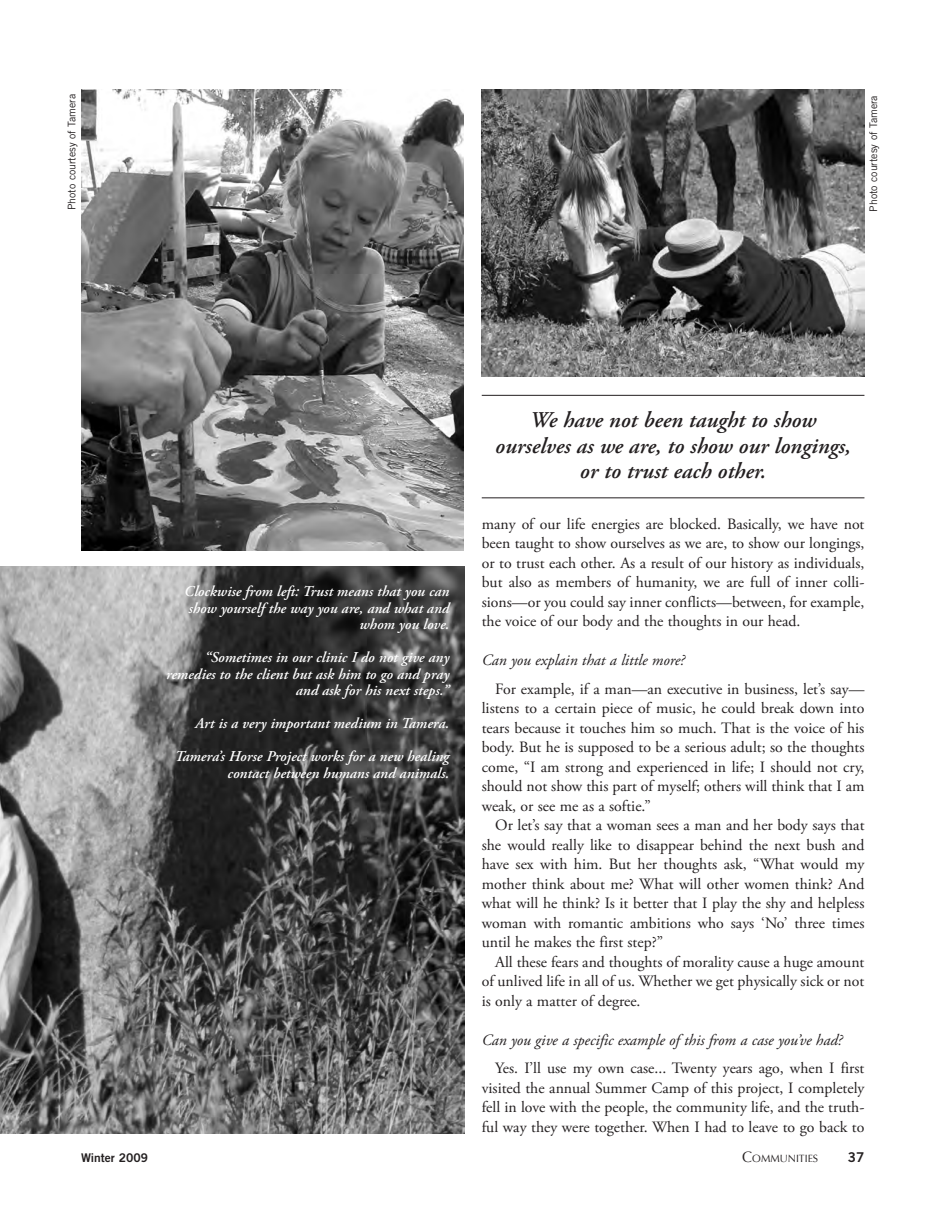
<style>
.page{position:relative;width:932px;height:1215px;background:#fff}
.page>*{position:absolute;margin:0;border:0;box-sizing:border-box;transform-origin:0 0}
.t1{font:italic 600 22.5px/25.5px "Adobe Garamond Pro";color:#231f20;text-align:center}
.t2{font:15.75px/19.5px "Adobe Garamond Pro";color:#231f20;text-align:justify}
.t3{font:italic 15.75px/28.5px "Adobe Garamond Pro";color:#231f20}
.t4{font:italic 600 15px/16.5px "Adobe Garamond Pro";color:#fff;text-align:right}
.t5{font:13.5px "Trade Gothic Bold Two";color:#231f20}
.t6{font:12px "Trade Gothic Bold Two";color:#231f20}
.t7{font:10.5px "Trade Gothic";color:#231f20}
.t8{font:10.5px "Optima";color:#231f20}
.s1{font-style:italic}
.s2{font-style:normal}
.s3{font-size:15px}
</style>
<div class="page">
<img style="left:0;top:567px;width:464px;height:567px">
<img style="left:81px;top:90px;width:383px;height:460px">
<img style="left:482px;top:90px;width:382px;height:287px">
<hr style="left:482px;top:395px;width:382px;height:1px;background:#231f20">
<hr style="left:482px;top:497px;width:382px;height:1px;background:#231f20">
<p class="t7" style="left:65px;top:210px;width:118px;rotate:-90deg">Photo courtesy of Tamera</p>
<p class="t7" style="left:867px;top:212px;width:118px;rotate:-90deg">Photo courtesy of Tamera</p>
<p class="t4" style="left:184px;top:584px;width:267px">Clockwise from left: Trust means that you can show yourself the way you are, and what and whom you love.</p>
<p class="t4" style="left:166px;top:650px;width:285px">“Sometimes in our clinic I do not give any remedies to the client but ask him to go and pray and ask for his next steps.”</p>
<p class="t4" style="left:195px;top:716px;width:255px">Art is a very important medium in Tamera.</p>
<p class="t4" style="left:175px;top:749px;width:276px">Tamera’s Horse Project works for a new healing contact between humans and animals.</p>
<p class="t1" style="left:495px;top:408px;width:357px">We have not been taught to show ourselves as we are, to show our longings, or to trust each other.</p>
<p class="t2" style="left:482px;top:515px;width:384px">many of our life energies are blocked. Basically, we have not been taught to show ourselves as we are, to show our longings, or to trust each other. As a result of our history as individuals, but also as members of humanity, we are full of inner colli&shy;sions—or you could say inner conflicts—between, for example, the voice of our body and the thoughts in our head.</p>
<p class="t2" style="left:495px;top:647px;width:370px;line-height:28.5px;text-indent:-13px"><span class="s1">Can you explain that a little more?<br></span>For example, if a man—an executive in business, let’s say—</p>
<p class="t2" style="left:482px;top:699px;width:384px">listens to a certain piece of music, he could break down into</p>
<p class="t2" style="left:482px;top:719px;width:384px">tears because it touches him so much. That is the voice of his</p>
<p class="t2" style="left:482px;top:738px;width:384px">body. But he is supposed to be a serious adult; so the thoughts</p>
<p class="t2" style="left:482px;top:758px;width:384px">come, “I am strong and experienced in life; I should not cry,</p>
<p class="t2" style="left:482px;top:777px;width:384px">should not show this part of myself; others will think that I am</p>
<p class="t2" style="left:482px;top:797px;width:171px">weak, or see me as a softie.”</p>
<p class="t2" style="left:495px;top:816px;width:371px">Or let’s say that a woman sees a man and her body says that</p>
<p class="t2" style="left:482px;top:836px;width:384px">she would really like to disappear behind the next bush and</p>
<p class="t2" style="left:482px;top:855px;width:384px">have sex with him. But her thoughts ask, “What would my</p>
<p class="t2" style="left:482px;top:875px;width:384px">mother think about me? What will other women think? And</p>
<p class="t2" style="left:482px;top:894px;width:384px">what will he think? Is it better that I play the shy and helpless</p>
<p class="t2" style="left:482px;top:914px;width:384px">woman with romantic ambitions who says ‘No’ three times</p>
<p class="t2" style="left:482px;top:933px;width:183px">until he makes the first step?”</p>
<p class="t2" style="left:495px;top:953px;width:371px">All these fears and thoughts of morality cause a huge amount</p>
<p class="t2" style="left:482px;top:972px;width:384px">of unlived life in all of us. Whether we get physically sick or not</p>
<p class="t2" style="left:482px;top:992px;width:160px">is only a matter of degree.</p>
<p class="t3" style="left:495px;top:1026px;width:371px;text-indent:-13px">Can you give a specific example of this from a case you’ve had?<br><span class="s2">Yes. I’ll use my own case... Twenty years ago, when I first</span></p>
<p class="t2" style="left:482px;top:1079px;width:384px">visited the annual Summer Camp of this project, I completely fell in love with the people, the community life, and the truth&shy;ful way they were together. When I had to leave to go back to</p>
<p class="t6" style="left:81px;top:1150px;width:69px">Winter 2009</p>
<p class="t8" style="left:742px;top:1153px;width:77px"><span class="s3">C</span>OMMUNITIES</p>
<p class="t5" style="left:848px;top:1149px;width:18px">37</p>
</div>
